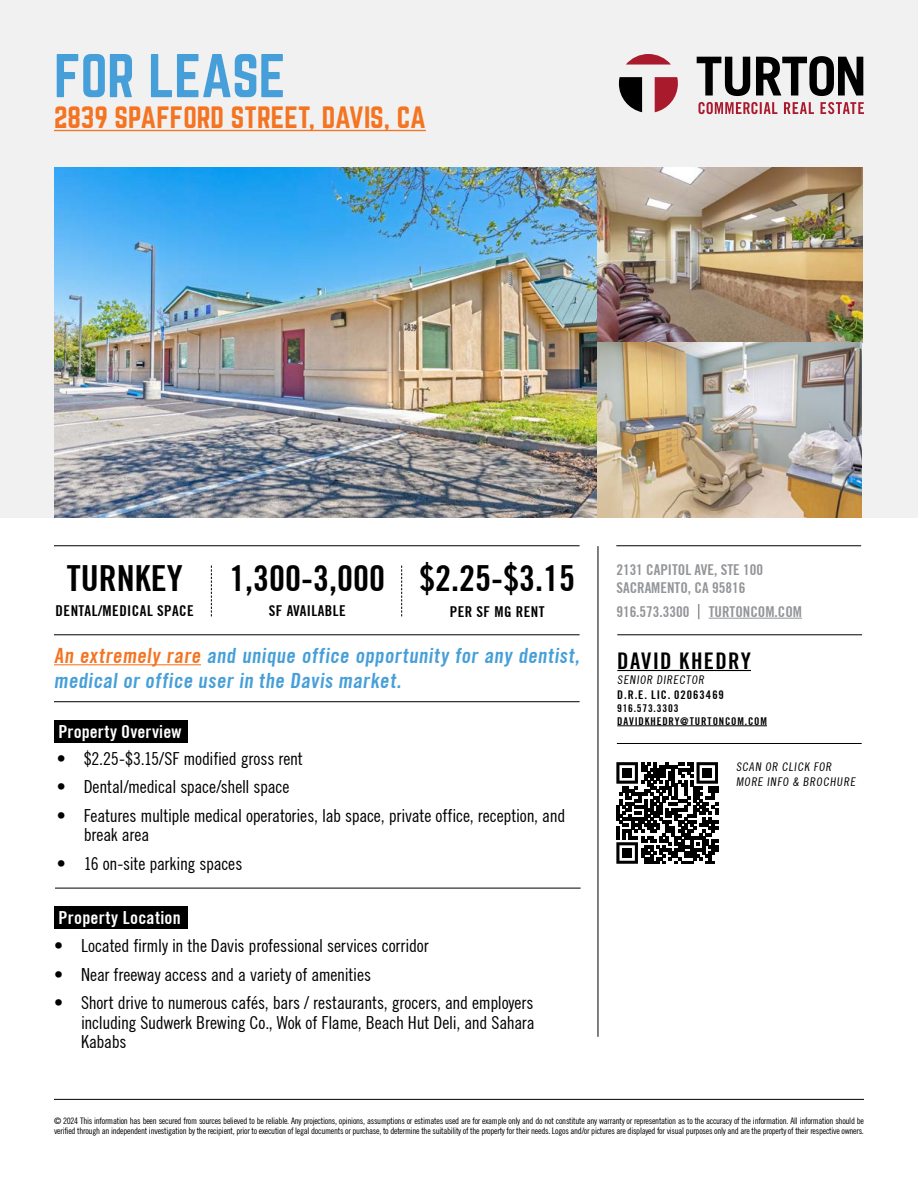
<style>
.page{position:relative;width:918px;height:1188px;background:#fff}
.page>*{position:absolute;margin:0;border:0;box-sizing:border-box;transform-origin:0 0}
.t1{font:54px "Norwester";letter-spacing:-.01em;color:#469fd8}
.t2{font:700 condensed 36px "Trade Gothic No.20";color:#000}
.t3{font:27px "Norwester";color:#f47421}
.t4{font:700 condensed 22.95px "Trade Gothic No.20";letter-spacing:.05em;color:#000}
.t5{font:700 condensed 21px/25.2px "Trade Gothic No.20";color:#469fd8}
.t6{font:condensed 18px/19.5px "Trade Gothic No.18";letter-spacing:-.015em;color:#000}
.t7{font:700 condensed 18px "Trade Gothic No.20";letter-spacing:.01em;color:#fff}
.t8{font:700 condensed 15px/18px "Trade Gothic No.20";color:#939598}
.t9{font:700 condensed 15px "Trade Gothic No.20";letter-spacing:.03em;color:#000}
.t10{font:condensed 12px/15px "Trade Gothic No.18";color:#000}
.t11{font:700 condensed 12px "Trade Gothic No.20";letter-spacing:.085em;color:#000}
.t12{font:700 condensed 10.8px/12.9px "Trade Gothic No.20";letter-spacing:.075em;color:#000}
.t13{font:condensed 9px/10.5px "Trade Gothic No.18";letter-spacing:-.03em;color:#000}
.s1{color:#f47421}
</style>
<div class="page">
<div style="left:0;top:0;width:918px;height:518px;background:#f1f1f2"></div>
<hr style="left:54px;top:130px;width:372px;height:1px;background:#f47421">
<hr style="left:598px;top:546px;width:1px;height:491px;background:#000">
<svg style="left:697px;top:56px;width:166px;height:40px"></svg>
<svg style="left:698px;top:102px;width:166px;height:12px"></svg>
<svg style="left:619px;top:54px;width:59px;height:58px"></svg>
<hr style="left:617px;top:634px;width:245px;height:1px;background:#000">
<hr style="left:54px;top:1099px;width:810px;height:1px;background:#000">
<hr style="left:54px;top:701px;width:526px;height:1px;background:#000">
<div style="left:54px;top:720px;width:134px;height:23px;background:#000"></div>
<hr style="left:55px;top:888px;width:526px;height:1px;background:#000">
<div style="left:54px;top:907px;width:134px;height:22px;background:#000"></div>
<hr style="left:54px;top:634px;width:526px;height:1px;background:#000">
<hr style="left:54px;top:664px;width:147px;height:1px;background:#f47421">
<hr style="left:709px;top:618px;width:93px;height:1px;background:#939598">
<svg style="left:698px;top:604px;width:1px;height:15px"></svg>
<hr style="left:616px;top:545px;width:245px;height:1px;background:#000">
<hr style="left:54px;top:545px;width:526px;height:1px;background:#000">
<img style="left:54px;top:167px;width:544px;height:351px">
<img style="left:598px;top:167px;width:264px;height:175px">
<img style="left:598px;top:342px;width:264px;height:176px">
<svg style="left:211px;top:566px;width:1px;height:50px"></svg>
<svg style="left:616px;top:762px;width:102px;height:102px"></svg>
<hr style="left:617px;top:743px;width:245px;height:1px;background:#000">
<svg style="left:401px;top:566px;width:1px;height:50px"></svg>
<hr style="left:617px;top:670px;width:134px;height:1px;background:#000">
<hr style="left:617px;top:726px;width:150px;height:1px;background:#000">
<h1 class="t1" style="left:54px;top:50px;width:233px">FOR LEASE</h1>
<h3 class="t3" style="left:54px;top:104px;width:373px">2839 SPAFFORD STREET, DAVIS, CA</h3>
<h2 class="t2" style="left:67px;top:556px;width:117px">TURNKEY</h2>
<h3 class="t9" style="left:56px;top:602px;width:140px">DENTAL/MEDICAL SPACE</h3>
<h2 class="t2" style="left:229px;top:557px;width:157px">1,300-3,000</h2>
<h3 class="t9" style="left:269px;top:602px;width:79px">SF AVAILABLE</h3>
<h2 class="t2" style="left:419px;top:556px;width:157px">$2.25-$3.15</h2>
<h3 class="t9" style="left:450px;top:603px;width:96px">PER SF MG RENT</h3>
<h3 class="t5" style="left:54px;top:643px;width:530px"><span class="s1">An extremely rare</span> and unique office opportunity for any dentist, medical or office user in the Davis market.</h3>
<h3 class="t7" style="left:58px;top:721px;width:124px">Property Overview</h3>
<h3 class="t6" style="left:57px;top:748px;width:248px">• $2.25-$3.15/SF modified gross rent</h3>
<h3 class="t6" style="left:57px;top:777px;width:234px">• Dental/medical space/shell space</h3>
<h3 class="t6" style="left:84px;top:805px;width:483px;text-indent:-27px">• Features multiple medical operatories, lab space, private office, reception, and break area</h3>
<h3 class="t6" style="left:57px;top:853px;width:187px">• 16 on-site parking spaces</h3>
<h3 class="t7" style="left:58px;top:907px;width:124px">Property Location</h3>
<h3 class="t6" style="left:54px;top:936px;width:376px">• Located firmly in the Davis professional services corridor</h3>
<h3 class="t6" style="left:54px;top:964px;width:319px">• Near freeway access and a variety of amenities</h3>
<h3 class="t6" style="left:81px;top:993px;width:455px;text-align:justify;text-indent:-27px">• Short drive to numerous cafés, bars / restaurants, grocers, and employers including Sudwerk Brewing Co., Wok of Flame, Beach Hut Deli, and Sahara Kababs</h3>
<h3 class="t8" style="left:616px;top:561px;width:148px">2131 CAPITOL AVE, STE 100<br>SACRAMENTO, CA 95816</h3>
<h3 class="t8" style="left:616px;top:603px;width:75px">916.573.3300</h3>
<h3 class="t8" style="left:709px;top:603px;width:95px">TURTONCOM.COM</h3>
<h3 class="t4" style="left:617px;top:647px;width:135px">DAVID KHEDRY</h3>
<h3 class="t10" style="left:617px;top:672px;width:90px">SENIOR DIRECTOR</h3>
<h3 class="t11" style="left:617px;top:687px;width:108px">D.R.E. LIC. 02063469</h3>
<p class="t12" style="left:617px;top:702px;width:151px">916.573.3303<br>DAVIDKHEDRY@TURTONCOM.COM</p>
<h3 class="t10" style="left:736px;top:759px;width:123px">SCAN OR CLICK FOR<br>MORE INFO &amp; BROCHURE</h3>
<p class="t13" style="left:54px;top:1115px;width:812px">© 2024 This information has been secured from sources believed to be reliable. Any projections, opinions, assumptions or estimates used are for example only and do not constitute any warranty or representation as to the accuracy of the information. All information should be verified through an independent investigation by the recipient, prior to execution of legal documents or purchase, to determine the suitability of the property for their needs. Logos and/or pictures are displayed for visual purposes only and are the property of their respective owners.</p>
</div>
